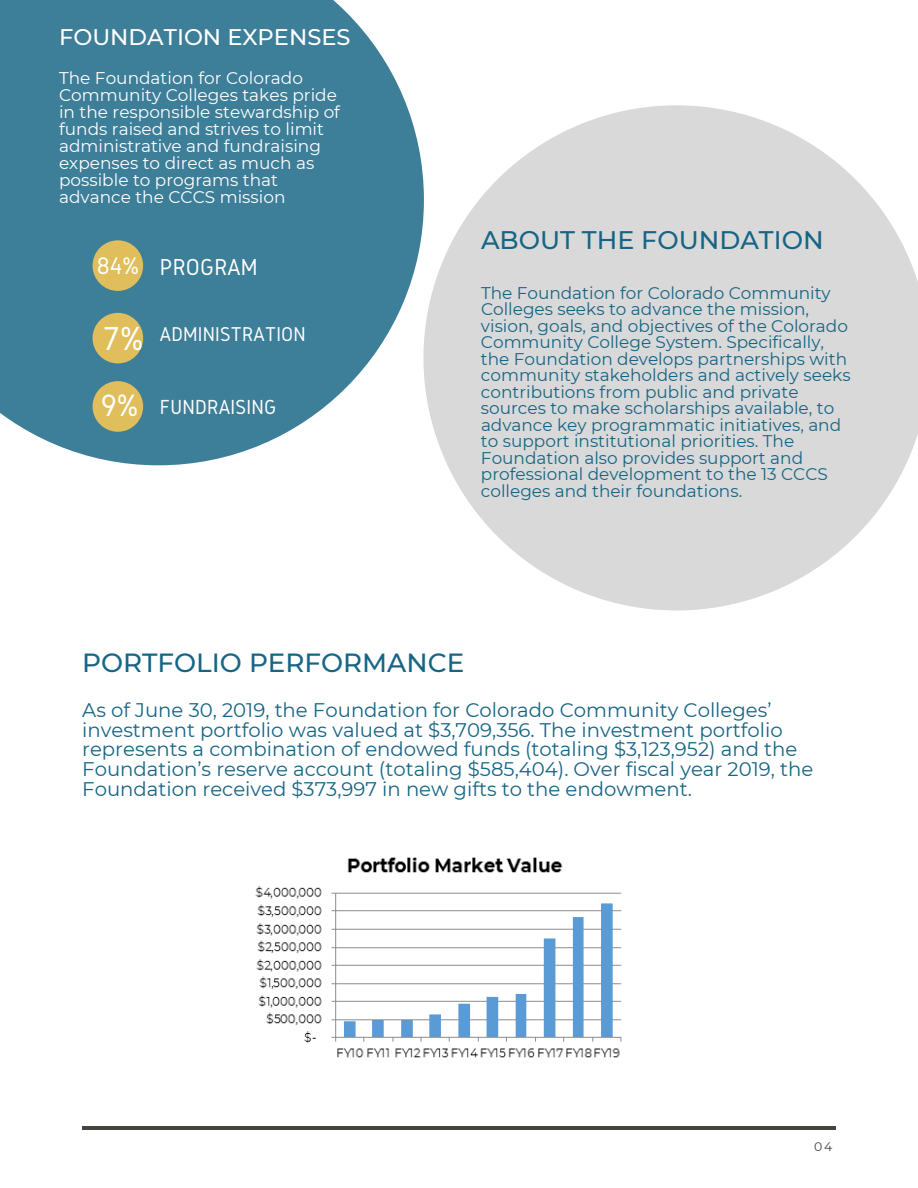
<style>
.page{position:relative;width:918px;height:1188px;background:#fff}
.page>*{position:absolute;margin:0;border:0;box-sizing:border-box;transform-origin:0 0}
.t1{font:34.65px "Gidole";color:#fff}
.t2{font:32.1px "Gidole";color:#fff}
.t3{font:500 26.25px "Montserrat";color:#176585}
.t4{font:500 25.35px "Montserrat";color:#176585}
.t5{font:24.9px "Gidole";color:#fff}
.t6{font:24px "Gidole";letter-spacing:.01em;color:#fff}
.t7{font:500 22.5px "Montserrat";color:#fff}
.t8{font:21.15px "Gidole";letter-spacing:.01em;color:#fff}
.t9{font:20.85px "Gidole";letter-spacing:.01em;color:#fff}
.t10{font:19.65px/19.6px "Montserrat";color:#176585}
.t11{font:16.95px/16.5px "Montserrat";color:#176585}
.t12{font:16.95px/17px "Montserrat";color:#fff}
.t13{font:12.45px "Montserrat";color:#444440}
</style>
<div class="page">
<svg style="left:0;top:0;width:423px;height:465px;background:#528ca4"></svg>
<hr style="left:82px;top:1126px;width:754px;height:3px;background:#444440">
<div style="left:93px;top:240px;width:50px;height:51px;background:#dfbe5b;border-radius:50%"></div>
<div style="left:93px;top:313px;width:50px;height:50px;background:#dfbe5b;border-radius:50%"></div>
<div style="left:93px;top:381px;width:50px;height:51px;background:#dfbe5b;border-radius:50%"></div>
<svg style="left:423px;top:105px;width:495px;height:505px;fill:#d9d9d9"></svg>
<img style="left:255px;top:857px;width:367px;height:201px">
<p class="t7" style="left:59px;top:23px;width:293px">FOUNDATION EXPENSES</p>
<p class="t12" style="left:59px;top:70px;width:282px">The Foundation for Colorado<br>Community Colleges takes pride in the responsible stewardship of funds raised and strives to limit administrative and fundraising expenses to direct as much as possible to programs that advance the CCCS mission</p>
<p class="t5" style="left:97px;top:252px;width:44px">84%</p>
<p class="t6" style="left:160px;top:253px;width:99px">PROGRAM</p>
<p class="t1" style="left:103px;top:320px;width:42px">7%</p>
<p class="t2" style="left:101px;top:387px;width:39px">9%</p>
<p class="t9" style="left:160px;top:322px;width:147px">ADMINISTRATION</p>
<p class="t8" style="left:160px;top:395px;width:118px">FUNDRAISING</p>
<p class="t4" style="left:481px;top:225px;width:344px">ABOUT THE FOUNDATION</p>
<p class="t11" style="left:481px;top:284px;width:371px">The Foundation for Colorado Community Colleges seeks to advance the mission, vision, goals, and objectives of the Colorado Community College System. Specifically, the Foundation develops partnerships with community stakeholders and actively seeks contributions from public and private sources to make scholarships available, to advance key programmatic initiatives, and to support institutional priorities. The Foundation also provides support and professional development to the 13 CCCS colleges and their foundations.</p>
<p class="t3" style="left:82px;top:646px;width:384px">PORTFOLIO PERFORMANCE</p>
<p class="t10" style="left:82px;top:700px;width:733px">As of June 30, 2019, the Foundation for Colorado Community Colleges’ investment portfolio was valued at $3,709,356. The investment portfolio represents a combination of endowed funds (totaling $3,123,952) and the Foundation’s reserve account (totaling $585,404). Over fiscal year 2019, the Foundation received $373,997 in new gifts to the endowment.</p>
<p class="t13" style="left:814px;top:1139px;width:20px">04</p>
</div>
